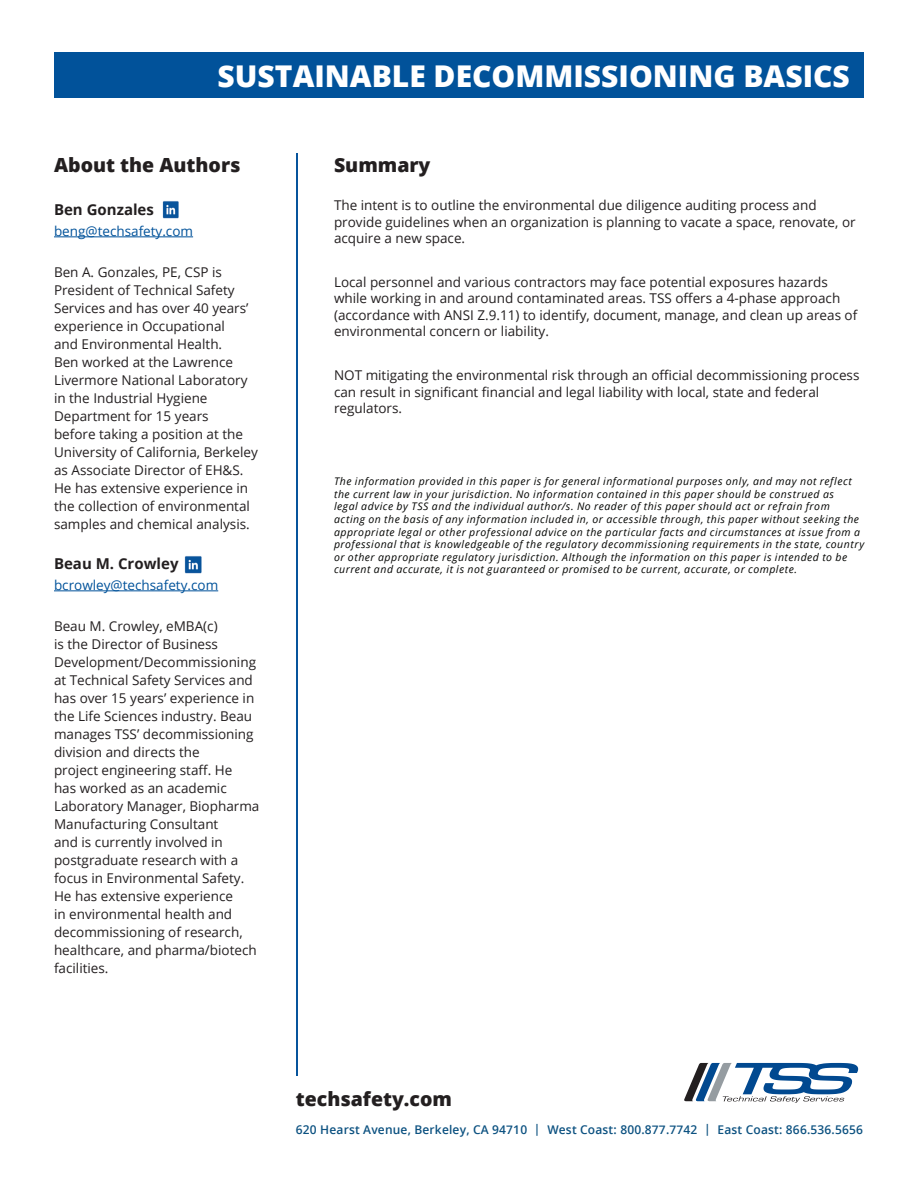
<style>
.page{position:relative;width:918px;height:1188px;background:#fff}
.page>*{position:absolute;margin:0;border:0;box-sizing:border-box;transform-origin:0 0}
.t1{font:800 30px "Open Sans";color:#fff}
.t2{font:800 19.5px "Open Sans";color:#231f20}
.t3{font:700 15px "Open Sans";color:#231f20}
.t4{font:13.5px/18px "Open Sans";color:#231f20}
.t5{font:13.5px "Open Sans";color:#01529a}
.t6{font:600 12px "Open Sans";letter-spacing:.015em;color:#0d5281}
.t7{font:italic 10.5px/12.6px "Open Sans";letter-spacing:.05em;color:#040503}
</style>
<div class="page">
<div style="left:54px;top:52px;width:810px;height:46px;background:#01529a"></div>
<hr style="left:296px;top:153px;width:1px;height:922px;background:#07549c">
<hr style="left:54px;top:237px;width:139px;height:1px;background:#01529a">
<hr style="left:54px;top:591px;width:164px;height:1px;background:#01529a">
<img style="left:162px;top:201px;width:17px;height:17px">
<img style="left:185px;top:556px;width:17px;height:17px">
<svg style="left:684px;top:1063px;width:174px;height:40px"></svg>
<h1 class="t1" style="left:218px;top:53px;width:634px">SUSTAINABLE DECOMMISSIONING BASICS</h1>
<h2 class="t2" style="left:54px;top:150px;width:188px">About the Authors</h2>
<p class="t3" style="left:54px;top:199px;width:101px">Ben Gonzales</p>
<p class="t5" style="left:54px;top:222px;width:141px">beng@techsafety.com</p>
<p class="t4" style="left:54px;top:262px;width:205px">Ben A. Gonzales, PE, CSP is<br>President of Technical Safety<br>Services and has over 40 years’ experience in Occupational<br>and Environmental Health.<br>Ben worked at the Lawrence<br>Livermore National Laboratory in the Industrial Hygiene<br>Department for 15 years<br>before taking a position at the<br>University of California, Berkeley as Associate Director of EH&amp;S.<br>He has extensive experience in the collection of environmental samples and chemical analysis.</p>
<p class="t3" style="left:54px;top:553px;width:126px">Beau M. Crowley</p>
<p class="t5" style="left:54px;top:576px;width:166px">bcrowley@techsafety.com</p>
<p class="t4" style="left:54px;top:616px;width:207px">Beau M. Crowley, eMBA(c)<br>is the Director of Business<br>Development/Decommissioning at Technical Safety Services and has over 15 years’ experience in the Life Sciences industry. Beau manages TSS’ decommissioning division and directs the<br>project engineering staff. He<br>has worked as an academic<br>Laboratory Manager, Biopharma<br>Manufacturing Consultant<br>and is currently involved in postgraduate research with a focus in Environmental Safety.<br>He has extensive experience<br>in environmental health and decommissioning of research, healthcare, and pharma/biotech facilities.</p>
<h2 class="t2" style="left:334px;top:150px;width:98px">Summary</h2>
<p class="t4" style="left:334px;top:197px;width:523px;line-height:16.5px">The intent is to outline the environmental due diligence auditing process and provide guidelines when an organization is planning to vacate a space, renovate, or acquire a new space.</p>
<p class="t4" style="left:334px;top:273px;width:525px;line-height:16.5px">Local personnel and various contractors may face potential exposures hazards while working in and around contaminated areas. TSS offers a 4-phase approach (accordance with ANSI Z.9.11) to identify, document, manage, and clean up areas of environmental concern or liability.</p>
<p class="t4" style="left:334px;top:367px;width:527px;line-height:16.5px">NOT mitigating the environmental risk through an official decommissioning process can result in significant financial and legal liability with local, state and federal regulators.</p>
<p class="t7" style="left:334px;top:475px;width:532px">The information provided in this paper is for general informational purposes only, and may not reflect the current law in your jurisdiction. No information contained in this paper should be construed as<br>legal advice by TSS and the individual author/s. No reader of this paper should act or refrain from<br>acting on the basis of any information included in, or accessible through, this paper without seeking the appropriate legal or other professional advice on the particular facts and circumstances at issue from a professional that is knowledgeable of the regulatory decommissioning requirements in the state, country or other appropriate regulatory jurisdiction. Although the information on this paper is intended to be current and accurate, it is not guaranteed or promised to be current, accurate, or complete.</p>
<h2 class="t2" style="left:296px;top:1084px;width:158px">techsafety.com</h2>
<p class="t6" style="left:296px;top:1125px;width:569px">620 Hearst Avenue, Berkeley, CA 94710 | West Coast: 800.877.7742 | East Coast: 866.536.5656</p>
</div>
